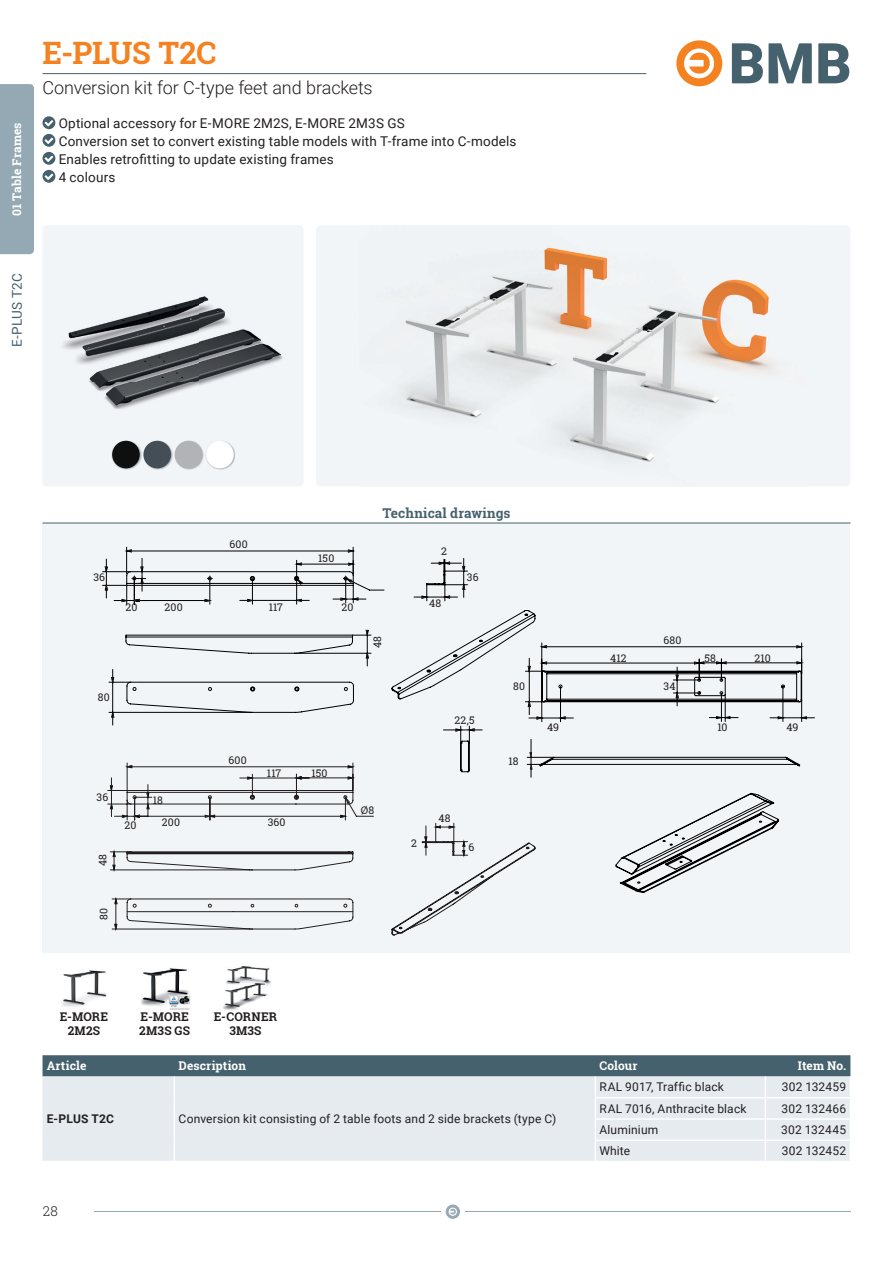
<style>
.page{position:relative;width:893px;height:1263px;background:#fff}
.page>*{position:absolute;margin:0;border:0;box-sizing:border-box;transform-origin:0 0}
.t1{font:700 30.9px "Roboto Slab";letter-spacing:-.015em;color:#f58220}
.t2{font:300 18px "Roboto";letter-spacing:-.005em;color:#231f20}
.t3{font:13.5px/18px "Roboto";letter-spacing:.01em;color:#231f20}
.t4{font:700 13.5px "Roboto Slab";letter-spacing:.01em;color:#46616e}
.t5{font:13.5px "Roboto";letter-spacing:.01em;color:#46616e}
.t6{font:300 13.5px "Roboto Slab";color:#231f20}
.t7{font:12px "Roboto";letter-spacing:.015em;color:#231f20}
.t8{font:700 12px "Roboto Slab";letter-spacing:.005em;color:#fff}
.t9{font:700 12px/13.5px "Roboto Slab";letter-spacing:.015em;color:#231f20;text-align:center}
.t10{font:700 12px "Roboto";letter-spacing:.01em;color:#231f20}
.t11{font:10.5px "Roboto Slab";letter-spacing:.01em;color:#231f20}
</style>
<div class="page">
<hr style="left:94px;top:1211px;width:346px;height:1px;background:#94a9b4">
<hr style="left:465px;top:1211px;width:385px;height:1px;background:#94a9b4">
<svg style="left:446px;top:1204px;width:14px;height:15px"></svg>
<div style="left:0;top:84px;width:34px;height:170px;background:#95a9b4"></div>
<hr style="left:43px;top:73px;width:603px;height:1px;background:#46616e">
<svg style="left:732px;top:43px;width:80px;height:40px"></svg>
<svg style="left:818px;top:43px;width:31px;height:40px"></svg>
<svg style="left:676px;top:40px;width:46px;height:46px"></svg>
<div style="left:316px;top:225px;width:534px;height:261px;background:#f2f5f7;border-radius:4px"></div>
<img style="left:401px;top:247px;width:374px;height:215px">
<div style="left:43px;top:524px;width:807px;height:429px;background:#f2f5f7"></div>
<img style="left:43px;top:225px;width:260px;height:261px">
<img style="left:143px;top:440px;width:29px;height:30px">
<div style="left:143px;top:441px;width:28px;height:27px;background:#434e57;border-radius:50%"></div>
<img style="left:174px;top:440px;width:30px;height:30px">
<div style="left:175px;top:441px;width:27px;height:27px;background:#b2b3b7;border-radius:50%"></div>
<img style="left:206px;top:440px;width:29px;height:30px">
<div style="left:206px;top:441px;width:28px;height:27px;background:#fff;border-radius:50%"></div>
<img style="left:112px;top:440px;width:29px;height:30px">
<div style="left:112px;top:441px;width:28px;height:27px;background:#0e1010;border-radius:50%"></div>
<svg style="left:615px;top:793px;width:164px;height:100px"></svg>
<svg style="left:414px;top:558px;width:53px;height:43px"></svg>
<svg style="left:391px;top:823px;width:144px;height:113px"></svg>
<svg style="left:109px;top:630px;width:262px;height:95px"></svg>
<svg style="left:102px;top:547px;width:283px;height:58px"></svg>
<svg style="left:391px;top:610px;width:424px;height:167px"></svg>
<svg style="left:112px;top:898px;width:241px;height:32px"></svg>
<hr style="left:110px;top:870px;width:142px;height:1px;background:#231f20">
<svg style="left:110px;top:851px;width:243px;height:19px"></svg>
<svg style="left:107px;top:762px;width:267px;height:58px"></svg>
<img style="left:62px;top:970px;width:45px;height:37px">
<img style="left:141px;top:968px;width:49px;height:41px">
<img style="left:223px;top:966px;width:48px;height:44px">
<svg style="left:43px;top:116px;width:12px;height:67px"></svg>
<svg style="left:43px;top:1055px;width:808px;height:106px;background:#c6d0d5"></svg>
<hr style="left:43px;top:523px;width:807px;height:1px;background:#46616e">
<p class="t8" style="left:9px;top:216px;width:95px;rotate:-90deg">01 Table Frames</p>
<h1 class="t1" style="left:43px;top:32px;width:175px">E-PLUS T2C</h1>
<h2 class="t2" style="left:43px;top:75px;width:332px">Conversion kit for C-type feet and brackets</h2>
<p class="t3" style="left:59px;top:113px;width:459px">Optional accessory for E-MORE 2M2S, E-MORE 2M3S GS<br>Conversion set to convert existing table models with T-frame into C-models Enables retrofitting to update existing frames<br>4 colours</p>
<p class="t5" style="left:7px;top:347px;width:75px;rotate:-90deg">E-PLUS T2C</p>
<p class="t11" style="left:93px;top:570px;width:13px">36</p>
<p class="t11" style="left:230px;top:537px;width:20px">600</p>
<p class="t11" style="left:318px;top:551px;width:18px">150</p>
<p class="t11" style="left:125px;top:600px;width:13px">20</p>
<p class="t11" style="left:165px;top:600px;width:20px">200</p>
<p class="t11" style="left:341px;top:600px;width:13px">20</p>
<p class="t11" style="left:269px;top:600px;width:16px">117</p>
<p class="t4" style="left:382px;top:504px;width:130px">Technical drawings</p>
<p class="t11" style="left:370px;top:648px;width:14px;rotate:-90deg">48</p>
<p class="t11" style="left:441px;top:544px;width:7px">2</p>
<p class="t11" style="left:429px;top:596px;width:14px">48</p>
<p class="t11" style="left:467px;top:570px;width:13px">36</p>
<p class="t11" style="left:98px;top:690px;width:13px">80</p>
<p class="t11" style="left:228px;top:753px;width:20px">600</p>
<p class="t11" style="left:267px;top:766px;width:16px">117</p>
<p class="t11" style="left:311px;top:766px;width:18px">150</p>
<p class="t11" style="left:97px;top:790px;width:13px">36</p>
<p class="t11" style="left:153px;top:793px;width:12px">18</p>
<p class="t11" style="left:125px;top:818px;width:13px">20</p>
<p class="t11" style="left:268px;top:815px;width:19px">360</p>
<p class="t11" style="left:162px;top:815px;width:20px">200</p>
<p class="t11" style="left:95px;top:866px;width:14px;rotate:-90deg">48</p>
<p class="t11" style="left:361px;top:803px;width:15px">Ø8</p>
<p class="t11" style="left:455px;top:713px;width:22px">22,5</p>
<p class="t11" style="left:411px;top:836px;width:7px">2</p>
<p class="t11" style="left:439px;top:811px;width:14px">48</p>
<p class="t11" style="left:468px;top:840px;width:7px">6</p>
<p class="t11" style="left:513px;top:679px;width:13px">80</p>
<p class="t11" style="left:508px;top:753px;width:12px">18</p>
<p class="t11" style="left:96px;top:919px;width:13px;rotate:-90deg">80</p>
<p class="t11" style="left:663px;top:633px;width:20px">680</p>
<p class="t11" style="left:610px;top:651px;width:18px">412</p>
<p class="t11" style="left:755px;top:651px;width:18px">210</p>
<p class="t11" style="left:704px;top:651px;width:13px">58</p>
<p class="t11" style="left:664px;top:679px;width:13px">34</p>
<p class="t11" style="left:547px;top:720px;width:13px">49</p>
<p class="t11" style="left:786px;top:720px;width:13px">49</p>
<p class="t11" style="left:717px;top:720px;width:12px">10</p>
<p class="t9" style="left:60px;top:1010px;width:50px">E-MORE<br>2M2S</p>
<p class="t9" style="left:139px;top:1010px;width:52px;text-align:left">E-MORE<br>2M3S GS</p>
<p class="t9" style="left:214px;top:1010px;width:65px">E-CORNER<br>3M3S</p>
<p class="t8" style="left:47px;top:1057px;width:41px">Article</p>
<p class="t8" style="left:179px;top:1057px;width:69px">Description</p>
<p class="t8" style="left:600px;top:1057px;width:40px">Colour</p>
<p class="t8" style="left:798px;top:1057px;width:50px">Item No.</p>
<p class="t10" style="left:47px;top:1110px;width:69px">E-PLUS T2C</p>
<p class="t7" style="left:179px;top:1110px;width:379px">Conversion kit consisting of 2 table foots and 2 side brackets (type C)</p>
<p class="t6" style="left:43px;top:1202px;width:17px">28</p>
<p class="t7" style="left:600px;top:1079px;width:126px">RAL 9017, Traffic black</p>
<p class="t7" style="left:782px;top:1079px;width:66px">302 132459</p>
<p class="t7" style="left:600px;top:1100px;width:149px">RAL 7016, Anthracite black</p>
<p class="t7" style="left:781px;top:1100px;width:66px">302 132466</p>
<p class="t7" style="left:600px;top:1121px;width:60px">Aluminium</p>
<p class="t7" style="left:781px;top:1121px;width:66px">302 132445</p>
<p class="t7" style="left:600px;top:1142px;width:32px">White</p>
<p class="t7" style="left:782px;top:1142px;width:66px">302 132452</p>
</div>
